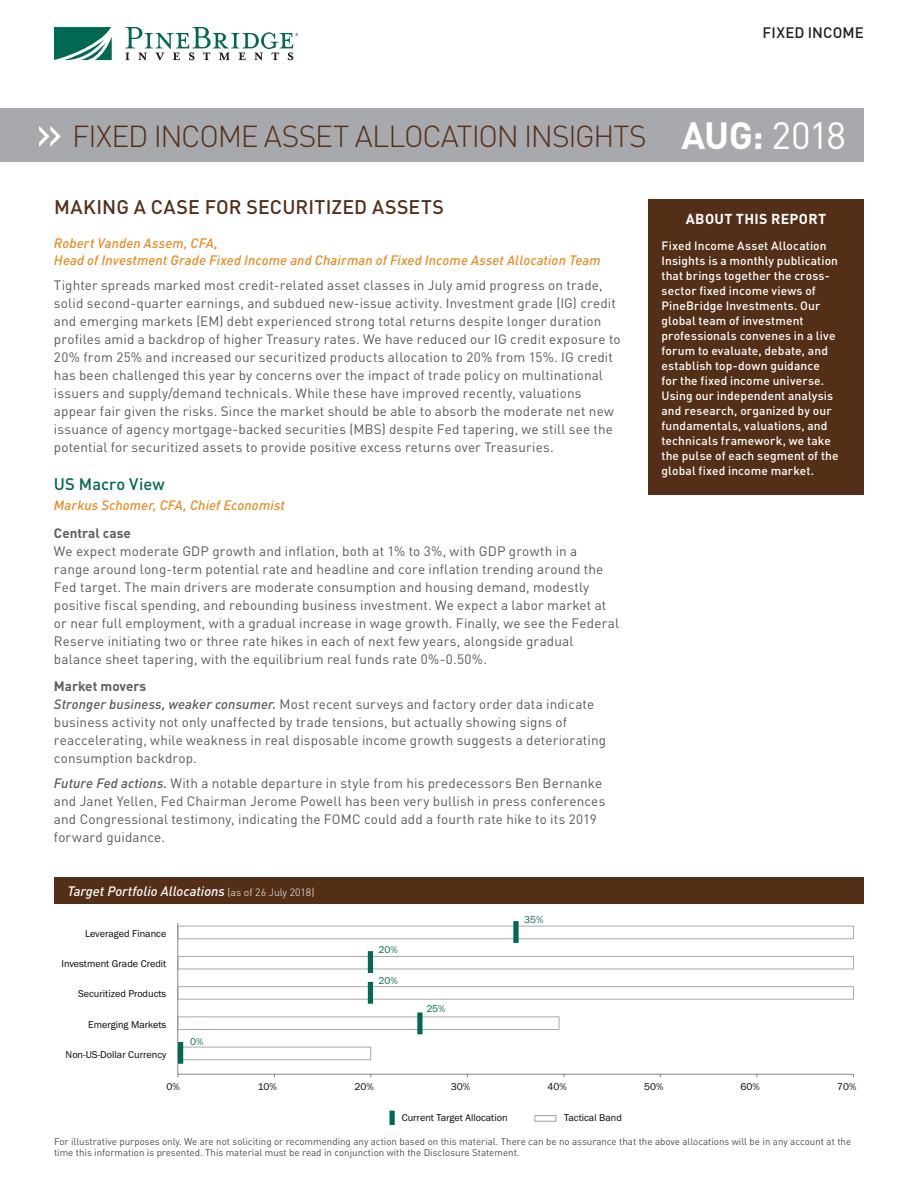
<style>
.page{position:relative;width:918px;height:1188px;background:#fff}
.page>*{position:absolute;margin:0;border:0;box-sizing:border-box;transform-origin:0 0}
.t1{font:700 37.5px "DINOT";color:#fff}
.t2{font:300 30px "DINOT";letter-spacing:-.04em;color:#532f18}
.Main_Title{font:500 19.5px "DINOT";letter-spacing:.01em;color:#532f18}
.Head_Level_4{font:500 16.5px "DINOT";letter-spacing:.005em;color:#006951}
.Main_Title-2{font:500 15px "DINOT";letter-spacing:.005em;color:#231f20}
.t3{font:700 14.25px "DINOT";letter-spacing:.025em;color:#fff}
.Body_Copy{font:13.5px/18px "DINOT";letter-spacing:.01em;color:#57585a}
.Author{font:italic 500 13.5px/17.7px "DINOT";letter-spacing:.01em;color:#ed891d}
.Chart_Titles{font:italic 500 13.5px "DINOT";color:#fff}
.Head_Level_2{font:700 13.5px "DINOT";color:#5f5f62}
.About_This_Report{font:500 12px/15px "DINOT";letter-spacing:.01em;color:#fff}
.t4{font:10.2px "Franklin Gothic";color:#050504}
.t5{font:10.2px "Franklin Gothic";color:#006951}
.Source__Graph_Footno{font:9.75px/11.7px "DINOT";color:#4b4c4d}
.s1{font-weight:400}
.s2{font-weight:500;font-style:italic}
.s3{font-weight:300;font-style:normal;font-size:10.5px}
</style>
<div class="page">
<div style="left:0;top:108px;width:864px;height:54px;background:#a8a9ad"></div>
<svg style="left:39px;top:126px;width:22px;height:21px"></svg>
<svg style="left:54px;top:27px;width:58px;height:33px"></svg>
<svg style="left:125px;top:27px;width:173px;height:33px"></svg>
<div style="left:54px;top:877px;width:810px;height:27px;background:#532f18"></div>
<div style="left:648px;top:200px;width:216px;height:295px;background:#532f18"></div>
<svg style="left:178px;top:925px;width:676px;height:135px"></svg>
<hr style="left:178px;top:1074px;width:675px;height:1px;background:#878686">
<hr style="left:177px;top:923px;width:1px;height:151px;background:#878686">
<div style="left:368px;top:982px;width:5px;height:22px;background:#006951"></div>
<div style="left:178px;top:1042px;width:5px;height:22px;background:#006951"></div>
<div style="left:417px;top:1013px;width:6px;height:21px;background:#006951"></div>
<div style="left:513px;top:921px;width:6px;height:22px;background:#006951"></div>
<div style="left:389px;top:1111px;width:6px;height:14px;background:#006951"></div>
<div style="left:535px;top:1115px;width:21px;height:6px;border:1px solid #9d9fa1"></div>
<div style="left:368px;top:951px;width:5px;height:22px;background:#006951"></div>
<svg style="left:379px;top:977px;width:19px;height:7px"></svg>
<p class="Main_Title-2" style="left:763px;top:21px;width:103px">FIXED INCOME</p>
<p class="t2" style="left:72px;top:113px;width:576px">FIXED INCOME ASSET ALLOCATION INSIGHTS</p>
<p class="t1" style="left:681px;top:106px;width:166px">AUG: <span class="s1">2018</span></p>
<p class="Main_Title" style="left:54px;top:192px;width:391px">MAKING A CASE FOR SECURITIZED ASSETS</p>
<p class="Author" style="left:54px;top:233px;width:548px">Robert Vanden Assem, CFA,<br>Head of Investment Grade Fixed Income and Chairman of Fixed Income Asset Allocation Team</p>
<p class="Body_Copy" style="left:54px;top:275px;width:568px">Tighter spreads marked most credit-related asset classes in July amid progress on trade, solid second-quarter earnings, and subdued new-issue activity. Investment grade (IG) credit and emerging markets (EM) debt experienced strong total returns despite longer duration profiles amid a backdrop of higher Treasury rates. We have reduced our IG credit exposure to 20% from 25% and increased our securitized products allocation to 20% from 15%. IG credit has been challenged this year by concerns over the impact of trade policy on multinational issuers and supply/demand technicals. While these have improved recently, valuations appear fair given the risks. Since the market should be able to absorb the moderate net new issuance of agency mortgage-backed securities (MBS) despite Fed tapering, we still see the potential for securitized assets to provide positive excess returns over Treasuries.</p>
<p class="Head_Level_4" style="left:54px;top:471px;width:112px">US Macro View</p>
<p class="Author" style="left:54px;top:495px;width:232px">Markus Schomer, CFA, Chief Economist</p>
<p class="Head_Level_2" style="left:54px;top:522px;width:78px">Central case</p>
<p class="Body_Copy" style="left:54px;top:541px;width:567px">We expect moderate GDP growth and inflation, both at 1% to 3%, with GDP growth in a<br>range around long-term potential rate and headline and core inflation trending around the Fed target. The main drivers are moderate consumption and housing demand, modestly positive fiscal spending, and rebounding business investment. We expect a labor market at or near full employment, with a gradual increase in wage growth. Finally, we see the Federal Reserve initiating two or three rate hikes in each of next few years, alongside gradual balance sheet tapering, with the equilibrium real funds rate 0%-0.50%.</p>
<p class="Head_Level_2" style="left:54px;top:676px;width:94px">Market movers</p>
<p class="Body_Copy" style="left:54px;top:694px;width:554px"><span class="s2">Stronger business, weaker consumer.</span> Most recent surveys and factory order data indicate business activity not only unaffected by trade tensions, but actually showing signs of reaccelerating, while weakness in real disposable income growth suggests a deteriorating consumption backdrop.</p>
<p class="Body_Copy" style="left:54px;top:773px;width:553px"><span class="s2">Future Fed actions.</span> With a notable departure in style from his predecessors Ben Bernanke and Janet Yellen, Fed Chairman Jerome Powell has been very bullish in press conferences and Congressional testimony, indicating the FOMC could add a fourth rate hike to its 2019 forward guidance.</p>
<p class="Chart_Titles" style="left:68px;top:881px;width:248px">Target Portfolio Allocations <span class="s3">(as of 26 July 2018)</span></p>
<p class="t4" style="left:85px;top:927px;width:83px">Leveraged Finance</p>
<p class="t4" style="left:62px;top:957px;width:106px">Investment Grade Credit</p>
<p class="t4" style="left:78px;top:988px;width:90px">Securitized Products</p>
<p class="t4" style="left:88px;top:1018px;width:80px">Emerging Markets</p>
<p class="t4" style="left:66px;top:1048px;width:102px">Non-US-Dollar Currency</p>
<p class="t5" style="left:190px;top:1035px;width:15px">0%</p>
<p class="t5" style="left:379px;top:943px;width:21px">20%</p>
<p class="t5" style="left:426px;top:1003px;width:21px">25%</p>
<p class="t5" style="left:524px;top:913px;width:21px">35%</p>
<p class="t3" style="left:686px;top:208px;width:142px">ABOUT THIS REPORT</p>
<p class="About_This_Report" style="left:662px;top:237px;width:179px">Fixed Income Asset Allocation<br>Insights is a monthly publication that brings together the cross&shy;sector fixed income views of<br>PineBridge Investments. Our global team of investment professionals convenes in a live forum to evaluate, debate, and establish top-down guidance for the fixed income universe.<br>Using our independent analysis and research, organized by our fundamentals, valuations, and technicals framework, we take the pulse of each segment of the global fixed income market.</p>
<p class="t4" style="left:166px;top:1080px;width:15px">0%</p>
<p class="t4" style="left:258px;top:1080px;width:21px">10%</p>
<p class="t4" style="left:354px;top:1080px;width:21px">20%</p>
<p class="t4" style="left:451px;top:1080px;width:21px">30%</p>
<p class="t4" style="left:548px;top:1080px;width:21px">40%</p>
<p class="t4" style="left:644px;top:1080px;width:21px">50%</p>
<p class="t4" style="left:741px;top:1080px;width:21px">60%</p>
<p class="t4" style="left:837px;top:1080px;width:21px">70%</p>
<p class="t4" style="left:402px;top:1112px;width:107px">Current Target Allocation</p>
<p class="t4" style="left:564px;top:1112px;width:59px">Tactical Band</p>
<p class="Source__Graph_Footno" style="left:54px;top:1134px;width:799px">For illustrative purposes only. We are not soliciting or recommending any action based on this material. There can be no assurance that the above allocations will be in any account at the time this information is presented. This material must be read in conjunction with the Disclosure Statement.</p>
</div>
